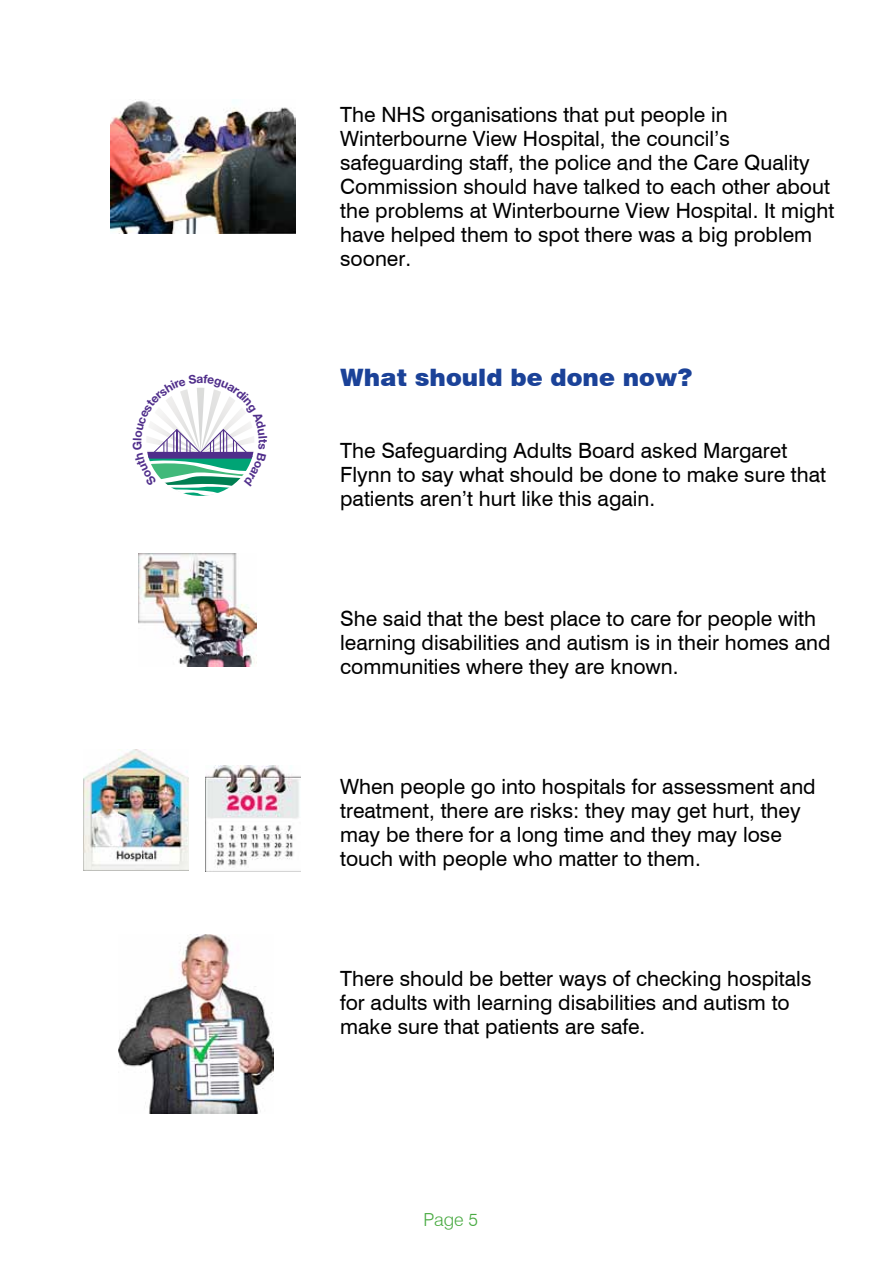
<style>
.page{position:relative;width:893px;height:1263px;background:#fff}
.page>*{position:absolute;margin:0;border:0;box-sizing:border-box;transform-origin:0 0}
.t1{font:900 24px "Swiss 721 BT";color:#1b4298}
.t2{font:21px/24px "Swiss 721 BT";color:#000}
.t3{font:300 18px "Swiss 721 BT";color:#49aa42}
</style>
<div class="page">
<img style="left:118px;top:934px;width:156px;height:179px">
<img style="left:111px;top:99px;width:184px;height:135px">
<img style="left:139px;top:553px;width:117px;height:113px">
<img style="left:84px;top:750px;width:104px;height:121px">
<img style="left:206px;top:765px;width:95px;height:107px">
<svg style="left:147px;top:387px;width:107px;height:109px"></svg>
<p class="t2" style="left:340px;top:103px;width:496px">The NHS organisations that put people in Winterbourne View Hospital, the council’s safeguarding staff, the police and the Care Quality Commission should have talked to each other about the problems at Winterbourne View Hospital. It might have helped them to spot there was a big problem sooner.</p>
<p class="t1" style="left:340px;top:363px;width:354px">What should be done now?</p>
<p class="t2" style="left:340px;top:439px;width:487px">The Safeguarding Adults Board asked Margaret<br>Flynn to say what should be done to make sure that patients aren’t hurt like this again.</p>
<p class="t2" style="left:340px;top:607px;width:492px">She said that the best place to care for people with learning disabilities and autism is in their homes and communities where they are known.</p>
<p class="t2" style="left:340px;top:775px;width:477px">When people go into hospitals for assessment and treatment, there are risks: they may get hurt, they may be there for a long time and they may lose touch with people who matter to them.</p>
<p class="t2" style="left:340px;top:967px;width:473px">There should be better ways of checking hospitals for adults with learning disabilities and autism to make sure that patients are safe.</p>
<p class="t3" style="left:423px;top:1209px;width:56px">Page 5</p>
</div>
